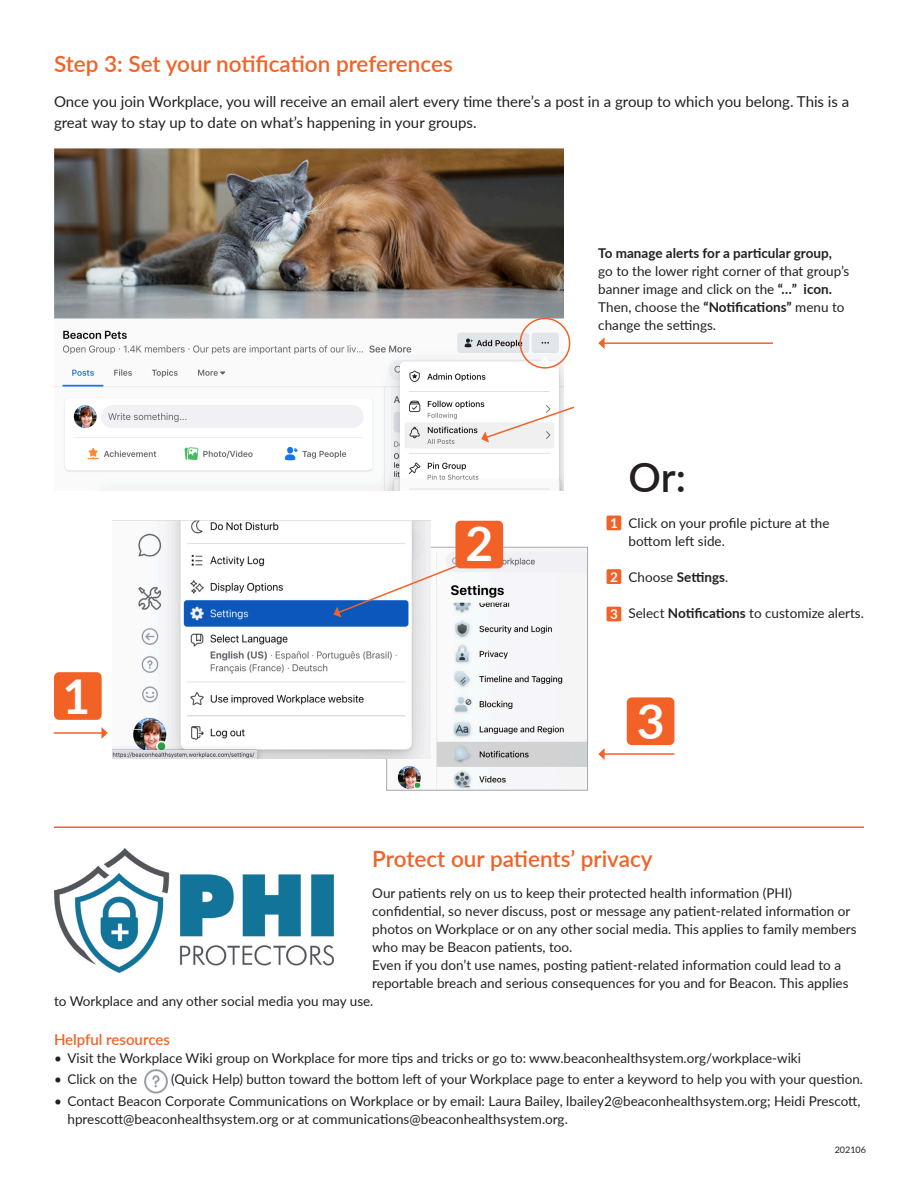
<style>
.page{position:relative;width:918px;height:1188px;background:#fff}
.page>*{position:absolute;margin:0;border:0;box-sizing:border-box;transform-origin:0 0}
.t1{font:700 48px "Lato";color:#fff}
.Subhead_12_15{font:600 40.5px "Lato";color:#231f20}
.Subhead_15_18{font:600 22.5px "Lato";color:#f26227}
.t2{font:15px/21px "Lato";color:#231f20}
.Body_Header_10_14{font:600 15px "Lato";color:#f26227}
.Body_Copy_9_12{font:13.5px/18px "Lato";color:#231f20}
.Body_Copy_9_12-2{font:700 13.5px "Lato";color:#231f20}
.t3{font:700 13.5px "Lato";color:#fff}
.t4{font:9px "Lato";color:#231f20}
.s1{font-weight:700}
.s2{font-weight:400}
</style>
<div class="page">
<img style="left:54px;top:148px;width:509px;height:343px">
<img style="left:388px;top:549px;width:198px;height:239px">
<div style="left:386px;top:547px;width:202px;height:243px;border:1px solid #a8a9ad"></div>
<hr style="left:604px;top:342px;width:169px;height:2px;background:#f26227">
<svg style="left:598px;top:337px;width:7px;height:12px"></svg>
<div style="left:520px;top:318px;width:50px;height:51px;border:2px solid #f26227;border-radius:50%"></div>
<div style="left:627px;top:697px;width:47px;height:48px;background:#f26227;border-radius:5px"></div>
<div style="left:607px;top:516px;width:14px;height:14px;background:#f26227;border-radius:2px"></div>
<div style="left:607px;top:569px;width:14px;height:15px;background:#f26227;border-radius:2px"></div>
<div style="left:607px;top:607px;width:14px;height:14px;background:#f26227;border-radius:2px"></div>
<svg style="left:481px;top:405px;width:94px;height:38px"></svg>
<hr style="left:604px;top:753px;width:70px;height:2px;background:#f26227">
<svg style="left:598px;top:748px;width:7px;height:12px"></svg>
<img style="left:144px;top:1069px;width:24px;height:24px">
<img style="left:54px;top:848px;width:279px;height:125px">
<hr style="left:54px;top:826px;width:810px;height:2px;background:#f26227">
<img style="left:112px;top:521px;width:319px;height:237px">
<hr style="left:54px;top:732px;width:48px;height:2px;background:#f26227">
<svg style="left:101px;top:727px;width:7px;height:12px"></svg>
<div style="left:54px;top:672px;width:48px;height:48px;background:#f26227;border-radius:5px"></div>
<div style="left:455px;top:521px;width:48px;height:47px;background:#f26227;border-radius:5px"></div>
<svg style="left:333px;top:564px;width:127px;height:54px"></svg>
<p class="Subhead_15_18" style="left:54px;top:48px;width:400px">Step 3: Set your notification preferences</p>
<p class="t2" style="left:54px;top:90px;width:797px">Once you join Workplace, you will receive an email alert every time there’s a post in a group to which you belong. This is a great way to stay up to date on what’s happening in your groups.</p>
<p class="t1" style="left:62px;top:661px;width:29px">1</p>
<p class="t1" style="left:465px;top:509px;width:29px">2</p>
<p class="Body_Copy_9_12" style="left:598px;top:243px;width:253px"><span class="s1">To manage alerts for a particular group, </span>go to the lower right corner of that group’s banner image and click on the <span class="s1">“…” icon.<br></span>Then, choose the <span class="s1">“Notifications”</span> menu to change the settings.</p>
<p class="t3" style="left:610px;top:513px;width:9px">1</p>
<p class="t3" style="left:610px;top:567px;width:9px">2</p>
<p class="t3" style="left:610px;top:604px;width:9px">3</p>
<p class="Subhead_12_15" style="left:629px;top:448px;width:59px">Or:</p>
<p class="Body_Copy_9_12" style="left:629px;top:513px;width:203px">Click on your profile picture at the bottom left side.</p>
<p class="Body_Copy_9_12-2" style="left:629px;top:567px;width:101px"><span class="s2">Choose</span> Settings<span class="s2">.</span></p>
<p class="Body_Copy_9_12" style="left:629px;top:603px;width:237px">Select <span class="s1">Notifications</span> to customize alerts.</p>
<p class="t1" style="left:637px;top:686px;width:29px">3</p>
<p class="Subhead_15_18" style="left:372px;top:842px;width:282px">Protect our patients’ privacy</p>
<p class="Body_Copy_9_12" style="left:372px;top:884px;width:486px">Our patients rely on us to keep their protected health information (PHI) confidential, so never discuss, post or message any patient-related information or photos on Workplace or on any other social media. This applies to family members who may be Beacon patients, too.</p>
<p class="Body_Copy_9_12" style="left:372px;top:956px;width:470px">Even if you don’t use names, posting patient-related information could lead to a</p>
<p class="Body_Copy_9_12" style="left:372px;top:974px;width:478px">reportable breach and serious consequences for you and for Beacon. This applies</p>
<p class="Body_Copy_9_12" style="left:54px;top:992px;width:321px">to Workplace and any other social media you may use.</p>
<p class="Body_Header_10_14" style="left:54px;top:1029px;width:117px">Helpful resources</p>
<p class="Body_Copy_9_12" style="left:54px;top:1049px;width:748px">• Visit the Workplace Wiki group on Workplace for more tips and tricks or go to: www.beaconhealthsystem.org/workplace-wiki</p>
<p class="Body_Copy_9_12" style="left:54px;top:1070px;width:85px">• Click on the</p>
<p class="Body_Copy_9_12" style="left:171px;top:1070px;width:694px">(Quick Help) button toward the bottom left of your Workplace page to enter a keyword to help you with your question.</p>
<p class="Body_Copy_9_12" style="left:68px;top:1091px;width:795px;text-indent:-14px">• Contact Beacon Corporate Communications on Workplace or by email: Laura Bailey, lbailey2@beaconhealthsystem.org; Heidi Prescott, hprescott@beaconhealthsystem.org or at communications@beaconhealthsystem.org.</p>
<p class="t4" style="left:835px;top:1143px;width:33px">202106</p>
</div>
